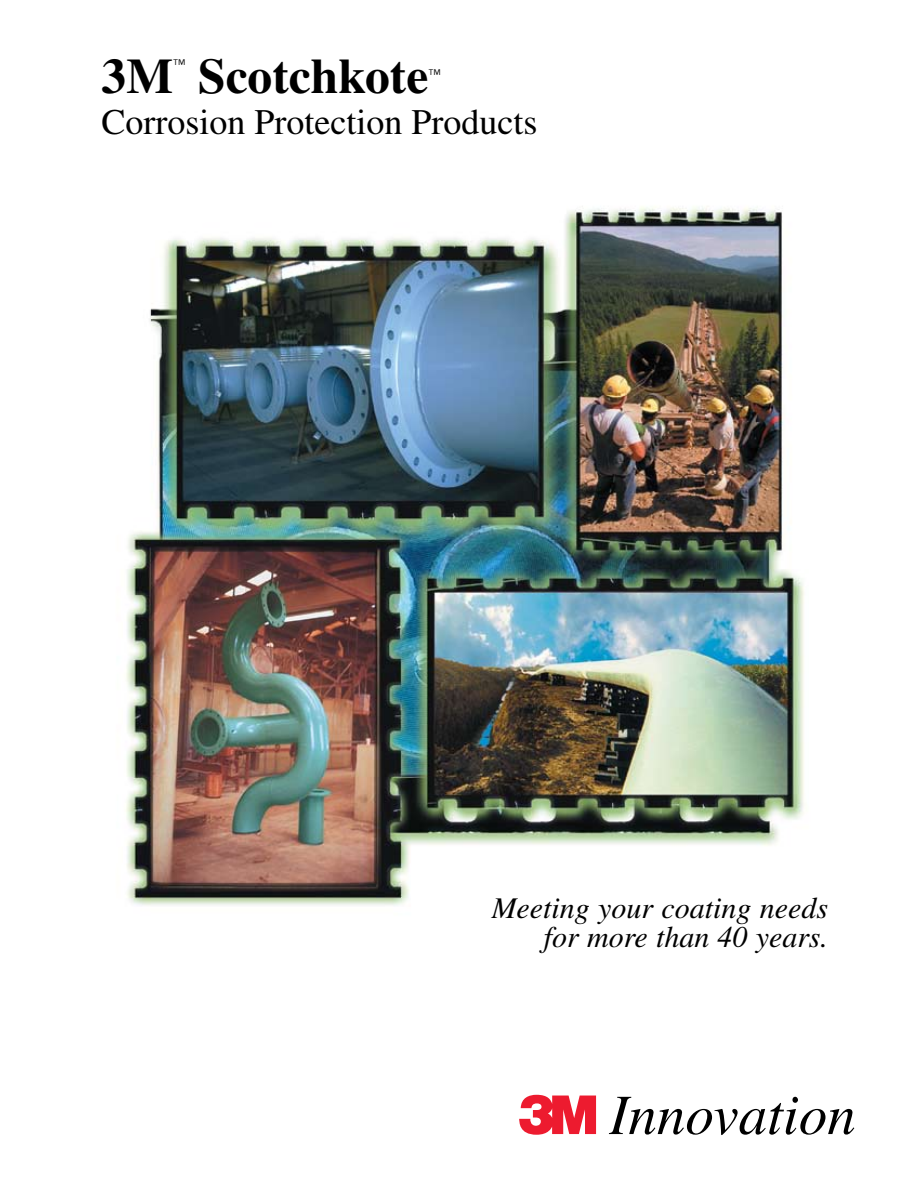
<style>
.page{position:relative;width:918px;height:1188px;background:#fff}
.page>*{position:absolute;margin:0;border:0;box-sizing:border-box;transform-origin:0 0}
.t1{font:italic 57px "Times";color:#000}
.t2{font:700 49.5px "Times";color:#000}
.t3{font:36px "Times";color:#000}
.t4{font:italic 30px/29.7px "Times";color:#000;text-align:right}
.t5{font:300 13.5px "Helvetica";color:#000}
.s1{font-family:"Logo 3 Mps";font-style:normal;color:#ed1b2f}
</style>
<div class="page">
<img style="left:126px;top:206px;width:678px;height:700px">
<h2 class="t2" style="left:102px;top:47px;width:73px">3M</h2>
<p class="t5" style="left:173px;top:56px;width:14px">™</p>
<h2 class="t2" style="left:198px;top:47px;width:232px">Scotchkote</h2>
<p class="t5" style="left:428px;top:66px;width:14px">™</p>
<p class="t3" style="left:102px;top:102px;width:437px">Corrosion Protection Products</p>
<p class="t4" style="left:492px;top:893px;width:338px">Meeting your coating needs for more than 40 years.</p>
<h1 class="t1" style="left:519px;top:1084px;width:338px"><span class="s1">3</span>Innovation</h1>
</div>
